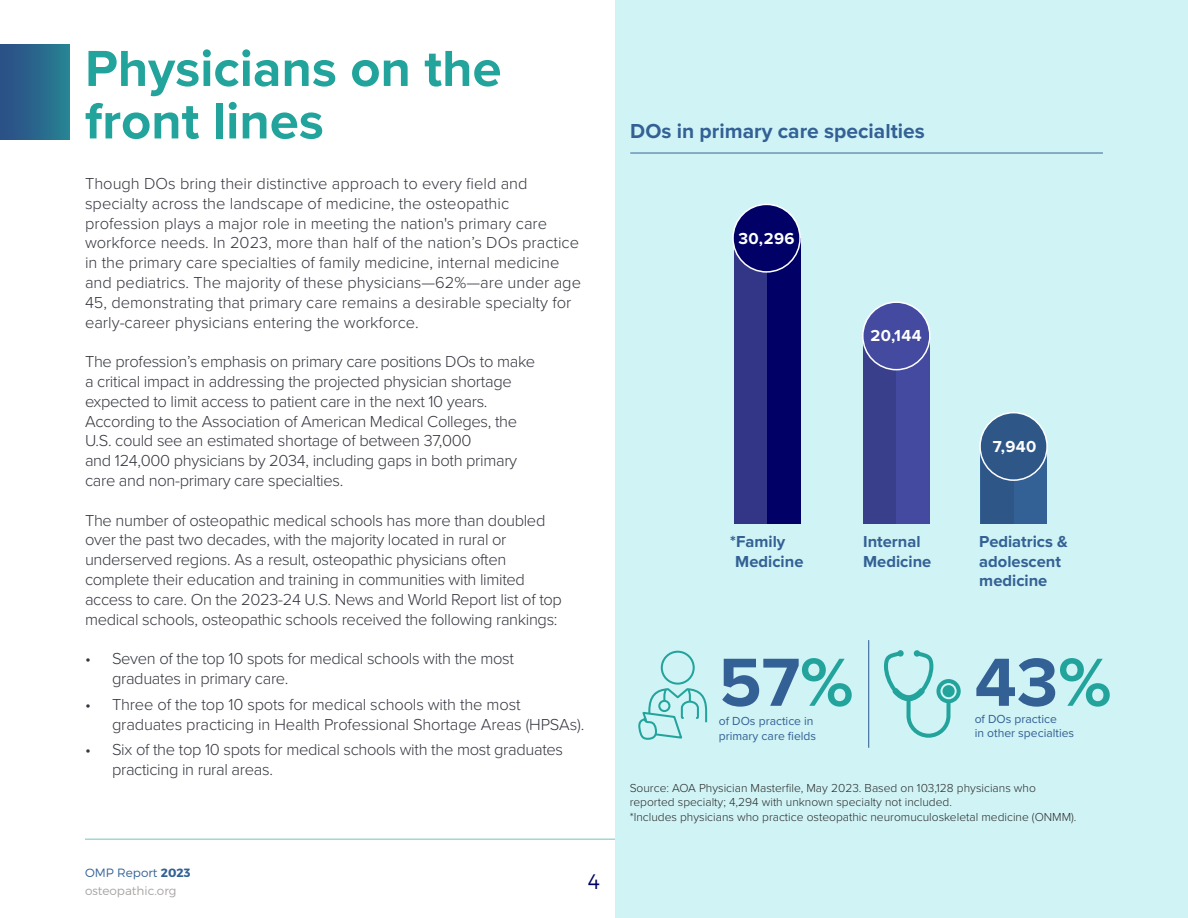
<style>
.page{position:relative;width:1188px;height:918px;background:#fff}
.page>*{position:absolute;margin:0;border:0;box-sizing:border-box;transform-origin:0 0}
.t1{font:700 70.5px "Proxima Nova";color:#336195}
.t2{font:700 52.5px/52.5px "Proxima Nova";color:#22a49c}
.t3{font:700 21px "Proxima Nova";color:#336195}
.t4{font:300 21px "Montserrat";color:#006}
.t5{font:300 16.5px/19.8px "Proxima Nova";letter-spacing:-.02em;color:#363840}
.t6{font:300 16.5px/19.8px "Proxima Nova";color:#363840}
.t7{font:700 16.5px/19.8px "Proxima Nova";color:#336195}
.t8{font:700 16.5px "Proxima Nova";letter-spacing:.03em;color:#fff}
.t9{font:12.15px/14.5px "Proxima Nova";color:#336195}
.t10{font:300 12px/14.4px "Proxima Nova";color:#2a2a2a}
.t11{font:300 12px "Montserrat";color:#a7a4a3}
.t12{font:300 12px "Montserrat";color:#336195}
.s1{font-weight:700}
.s2{color:#22a49c}
</style>
<div class="page">
<hr style="left:85px;top:839px;width:1018px;height:1px;background:#22a49c">
<div style="left:615px;top:0;width:573px;height:918px;background:#d0f3f5"></div>
<hr style="left:868px;top:640px;width:1px;height:108px;background:#336195">
<svg style="left:638px;top:650px;width:70px;height:90px"></svg>
<svg style="left:884px;top:650px;width:77px;height:88px"></svg>
<div style="left:943px;top:685px;width:12px;height:12px;background:#22a49c;border-radius:50%"></div>
<div style="left:0;top:45px;width:69px;height:94px;background:linear-gradient(to right,#2c4b86,#278192)"></div>
<div style="left:734px;top:238px;width:66px;height:286px;background:#006"></div>
<div style="left:734px;top:238px;width:33px;height:286px;background:#333587"></div>
<div style="left:733px;top:204px;width:67px;height:68px;background:#006;border-radius:50%"></div>
<div style="left:732px;top:204px;width:69px;height:69px;border:2px solid #fff;border-radius:50%"></div>
<div style="left:863px;top:336px;width:66px;height:188px;background:#434a9f"></div>
<div style="left:863px;top:336px;width:33px;height:188px;background:#3a3f8c"></div>
<div style="left:863px;top:302px;width:67px;height:68px;background:#434a9f;border-radius:50%"></div>
<div style="left:862px;top:301px;width:69px;height:69px;border:2px solid #fff;border-radius:50%"></div>
<div style="left:981px;top:450px;width:66px;height:74px;background:#336195"></div>
<div style="left:981px;top:450px;width:33px;height:74px;background:#2e5787"></div>
<div style="left:980px;top:413px;width:67px;height:67px;background:#2e5787;border-radius:50%"></div>
<div style="left:979px;top:412px;width:69px;height:69px;border:2px solid #fff;border-radius:50%"></div>
<hr style="left:630px;top:152px;width:473px;height:2px;background:#336195">
<h2 class="t2" style="left:85px;top:44px;width:418px">Physicians on the front lines</h2>
<p class="t6" style="left:85px;top:174px;width:498px">Though DOs bring their distinctive approach to every field and specialty across the landscape of medicine, the osteopathic profession plays a major role in meeting the nation's primary care workforce needs. In 2023, more than half of the nation’s DOs practice in the primary care specialties of family medicine, internal medicine and pediatrics. The majority of these physicians—62%—are under age 45, demonstrating that primary care remains a desirable specialty for early-career physicians entering the workforce.</p>
<p class="t5" style="left:85px;top:352px;width:451px">The profession’s emphasis on primary care positions DOs to make a critical impact in addressing the projected physician shortage expected to limit access to patient care in the next 10 years.<br>According to the Association of American Medical Colleges, the U.S. could see an estimated shortage of between 37,000<br>and 124,000 physicians by 2034, including gaps in both primary care and non-primary care specialties.</p>
<p class="t5" style="left:85px;top:511px;width:479px">The number of osteopathic medical schools has more than doubled over the past two decades, with the majority located in rural or underserved regions. As a result, osteopathic physicians often complete their education and training in communities with limited access to care. On the 2023-24 U.S. News and World Report list of top medical schools, osteopathic schools received the following rankings:</p>
<p class="t5" style="left:112px;top:649px;width:404px;text-indent:-27px">• Seven of the top 10 spots for medical schools with the most graduates in primary care.</p>
<p class="t5" style="left:112px;top:695px;width:474px;text-indent:-27px">• Three of the top 10 spots for medical schools with the most graduates practicing in Health Professional Shortage Areas (HPSAs).</p>
<p class="t5" style="left:112px;top:740px;width:453px;text-indent:-27px">• Six of the top 10 spots for medical schools with the most graduates practicing in rural areas.</p>
<p class="t12" style="left:85px;top:866px;width:107px">OMP Report <span class="s1">2023</span></p>
<p class="t11" style="left:85px;top:884px;width:93px">osteopathic.org</p>
<p class="t4" style="left:588px;top:869px;width:14px">4</p>
<p class="t3" style="left:630px;top:119px;width:296px">DOs in primary care specialties</p>
<p class="t8" style="left:738px;top:228px;width:58px">30,296</p>
<p class="t8" style="left:870px;top:326px;width:53px">20,144</p>
<p class="t7" style="left:735px;top:532px;width:70px;text-indent:-5px">*Family<br>Medicine</p>
<p class="t7" style="left:863px;top:532px;width:70px">Internal<br>Medicine</p>
<h1 class="t1" style="left:719px;top:640px;width:136px">57<span class="s2">%</span></h1>
<p class="t9" style="left:719px;top:714px;width:96px">of DOs practice in</p>
<p class="t9" style="left:719px;top:729px;width:99px">primary care fields</p>
<p class="t8" style="left:993px;top:436px;width:45px">7,940</p>
<p class="t7" style="left:979px;top:532px;width:90px">Pediatrics &amp; adolescent medicine</p>
<h1 class="t1" style="left:975px;top:640px;width:138px">43<span class="s2">%</span></h1>
<p class="t9" style="left:975px;top:712px;width:101px">of DOs practice<br>in other specialties</p>
<p class="t10" style="left:630px;top:781px;width:448px">Source: AOA Physician Masterfile, May 2023. Based on 103,128 physicians who reported specialty; 4,294 with unknown specialty not included.<br>*Includes physicians who practice osteopathic neuromuculoskeletal medicine (ONMM).</p>
</div>
